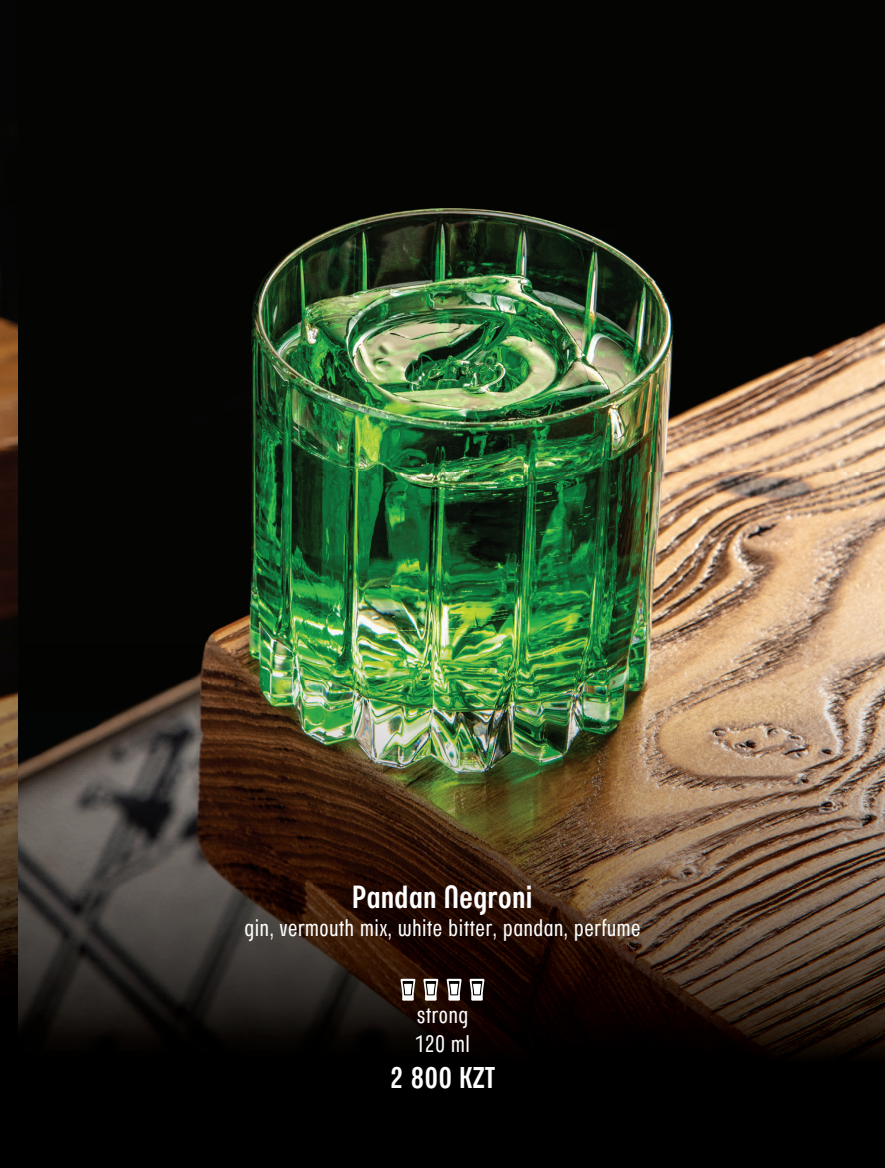
<style>
.page{position:relative;width:885px;height:1168px;background:#fff}
.page>*{position:absolute;margin:0;border:0;box-sizing:border-box;transform-origin:0 0}
.t1{font:32px "Parangon 410 C";color:#fff}
.t2{font:30px "Parangon 410 C";color:#fff}
.t3{font:24px/28.8px "Parangon 310 C";color:#fff}
</style>
<div class="page">
<img style="left:0;top:0;width:884px;height:1168px">
<svg style="left:400px;top:979px;width:15px;height:22px"></svg>
<svg style="left:423px;top:979px;width:15px;height:22px"></svg>
<svg style="left:446px;top:979px;width:15px;height:22px"></svg>
<svg style="left:469px;top:979px;width:15px;height:22px"></svg>
<h1 class="t1" style="left:352px;top:880px;width:182px">Pandan Negroni</h1>
<p class="t3" style="left:244px;top:915px;width:398px">gin, vermouth mix, white bitter, pandan, perfume</p>
<p class="t3" style="left:415px;top:1001px;width:57px">strong<br>120 ml</p>
<p class="t2" style="left:390px;top:1062px;width:107px">2 800 KZT</p>
</div>
